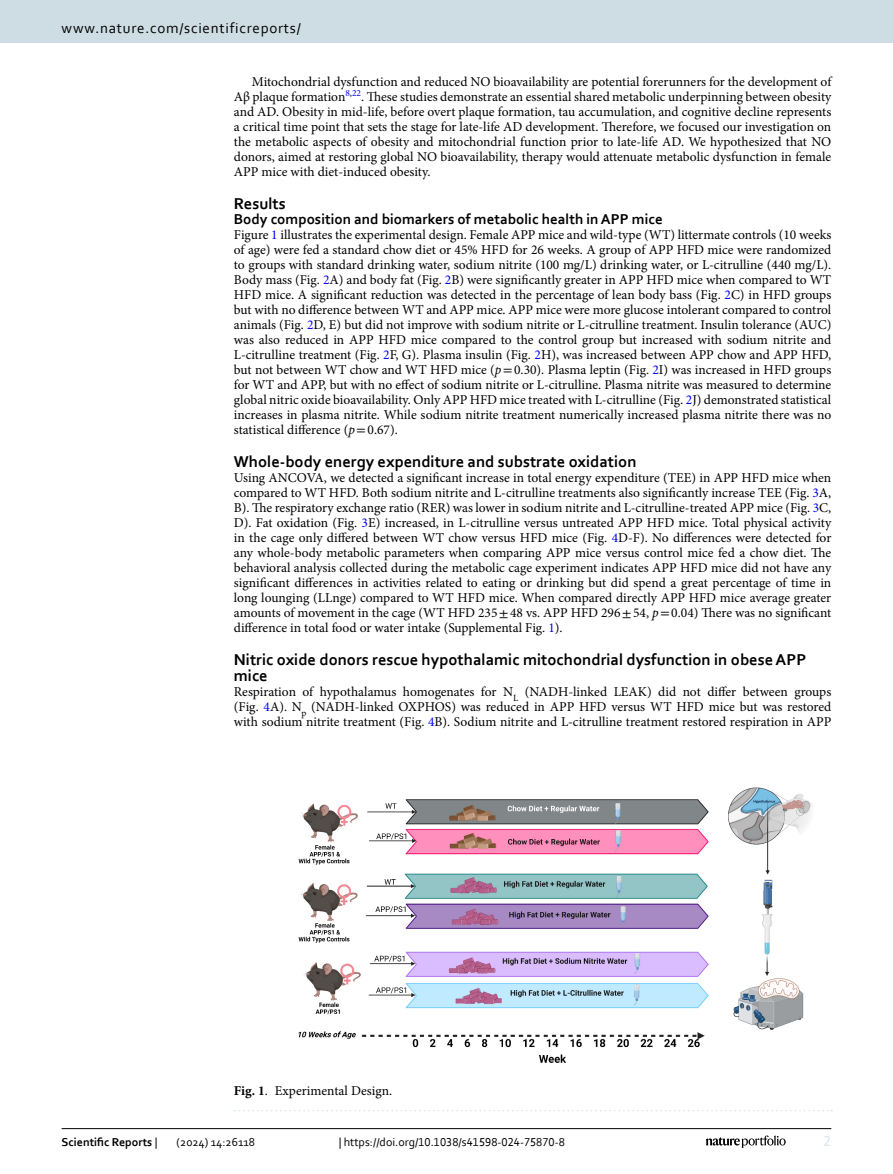
<style>
.page{position:relative;width:893px;height:1174px;background:#fff}
.page>*{position:absolute;margin:0;border:0;box-sizing:border-box;transform-origin:0 0}
.Head_1{font:700 16.5px/16.5px "Corbel";color:#000}
.Head_2_After_1{font:700 15px "Corbel";color:#000}
.t1{font:15px "Corbel";letter-spacing:.05em;color:#000}
.t2{font:15px "Corbel";color:#d9e4eb}
.Body_Text{font:13.5px/15px "Minion Pro";color:#000;text-align:justify}
.Body_Text_Indent{font:13.5px/15px "Minion Pro";color:#000;text-align:justify}
.Figure_Caption{font:13.5px "Minion Pro";color:#000}
.t3{font:12px "Corbel";color:#000}
.t4{font:700 12px "Corbel";color:#000}
.s1{color:#00f}
.s2{font-style:italic}
.s3{font-family:"STIX"}
.s4{font-weight:700}
.s5{font-weight:400}
</style>
<div class="page">
<img style="left:298px;top:787px;width:514px;height:276px">
<svg style="left:235px;top:1110px;width:597px;height:1px"></svg>
<hr style="left:62px;top:1128px;width:769px;height:1px;background:#000">
<svg style="left:706px;top:1135px;width:80px;height:12px"></svg>
<div style="left:0;top:0;width:893px;height:43px;background:#cedde4"></div>
<p class="t1" style="left:62px;top:18px;width:241px">www.nature.com/scientificreports/</p>
<p class="Body_Text_Indent" style="left:234px;top:74px;width:599px;text-indent:18px">Mitochondrial dysfunction and reduced NO bioavailability are potential forerunners for the development of Aβ plaque formation<sup>8</sup><sup>,</sup><sup>22</sup>. These studies demonstrate an essential shared metabolic underpinning between obesity and AD. Obesity in mid-life, before overt plaque formation, tau accumulation, and cognitive decline represents a critical time point that sets the stage for late-life AD development. Therefore, we focused our investigation on the metabolic aspects of obesity and mitochondrial function prior to late-life AD. We hypothesized that NO donors, aimed at restoring global NO bioavailability, therapy would attenuate metabolic dysfunction in female APP mice with diet-induced obesity.</p>
<p class="Head_1" style="left:234px;top:194px;width:53px">Results</p>
<p class="Head_2_After_1" style="left:234px;top:209px;width:430px">Body composition and biomarkers of metabolic health in APP mice</p>
<p class="Body_Text" style="left:234px;top:227px;width:599px">Figure <span class="s1">1</span> illustrates the experimental design. Female APP mice and wild-type (WT) littermate controls (10 weeks of age) were fed a standard chow diet or 45% HFD for 26 weeks. A group of APP HFD mice were randomized to groups with standard drinking water, sodium nitrite (100 mg/L) drinking water, or L-citrulline (440 mg/L).<br>Body mass (Fig. <span class="s1">2</span>A) and body fat (Fig. <span class="s1">2</span>B) were significantly greater in APP HFD mice when compared to WT HFD mice. A significant reduction was detected in the percentage of lean body bass (Fig. <span class="s1">2</span>C) in HFD groups but with no difference between WT and APP mice. APP mice were more glucose intolerant compared to control animals (Fig. <span class="s1">2</span>D, E) but did not improve with sodium nitrite or L-citrulline treatment. Insulin tolerance (AUC) was also reduced in APP HFD mice compared to the control group but increased with sodium nitrite and L-citrulline treatment (Fig. <span class="s1">2</span>F, G). Plasma insulin (Fig. <span class="s1">2</span>H), was increased between APP chow and APP HFD, but not between WT chow and WT HFD mice (<span class="s2">p</span><span class="s3">=</span>0.30). Plasma leptin (Fig. <span class="s1">2</span>I) was increased in HFD groups for WT and APP, but with no effect of sodium nitrite or L-citrulline. Plasma nitrite was measured to determine global nitric oxide bioavailability. Only APP HFD mice treated with L-citrulline (Fig. <span class="s1">2</span>J) demonstrated statistical increases in plasma nitrite. While sodium nitrite treatment numerically increased plasma nitrite there was no statistical difference (<span class="s2">p</span><span class="s3">=</span>0.67).</p>
<p class="Head_1" style="left:234px;top:452px;width:404px">Whole-body energy expenditure and substrate oxidation</p>
<p class="Body_Text" style="left:234px;top:470px;width:599px">Using ANCOVA, we detected a significant increase in total energy expenditure (TEE) in APP HFD mice when compared to WT HFD. Both sodium nitrite and L-citrulline treatments also significantly increase TEE (Fig. <span class="s1">3</span>A, B). The respiratory exchange ratio (RER) was lower in sodium nitrite and L-citrulline-treated APP mice (Fig. <span class="s1">3</span>C, D). Fat oxidation (Fig. <span class="s1">3</span>E) increased, in L-citrulline versus untreated APP HFD mice. Total physical activity in the cage only differed between WT chow versus HFD mice (Fig. <span class="s1">4</span>D-F). No differences were detected for any whole-body metabolic parameters when comparing APP mice versus control mice fed a chow diet. The behavioral analysis collected during the metabolic cage experiment indicates APP HFD mice did not have any significant differences in activities related to eating or drinking but did spend a great percentage of time in long lounging (LLnge) compared to WT HFD mice. When compared directly APP HFD mice average greater amounts of movement in the cage (WT HFD 235<span class="s3">±</span>48 vs. APP HFD 296<span class="s3">±</span>54, <span class="s2">p</span><span class="s3">=</span>0.04) There was no significant difference in total food or water intake (Supplemental Fig. <span class="s1">1</span>).</p>
<p class="Head_1" style="left:234px;top:650px;width:574px">Nitric oxide donors rescue hypothalamic mitochondrial dysfunction in obese APP mice</p>
<p class="Body_Text" style="left:234px;top:684px;width:599px">Respiration of hypothalamus homogenates for N<sub>L</sub> (NADH-linked LEAK) did not differ between groups (Fig. <span class="s1">4</span>A). N<sub>p</sub> (NADH-linked OXPHOS) was reduced in APP HFD versus WT HFD mice but was restored with sodium nitrite treatment (Fig. <span class="s1">4</span>B). Sodium nitrite and L-citrulline treatment restored respiration in APP</p>
<p class="Figure_Caption" style="left:234px;top:1082px;width:160px"><span class="s4">Fig. 1</span>. Experimental Design.</p>
<p class="t4" style="left:62px;top:1134px;width:97px">Scientific Reports <span class="s5">|</span></p>
<p class="t3" style="left:177px;top:1134px;width:80px">(2024) 14:26118</p>
<p class="t3" style="left:339px;top:1134px;width:228px">| https://doi.org/10.1038/s41598-024-75870-8</p>
<p class="t2" style="left:824px;top:1132px;width:9px">2</p>
</div>
